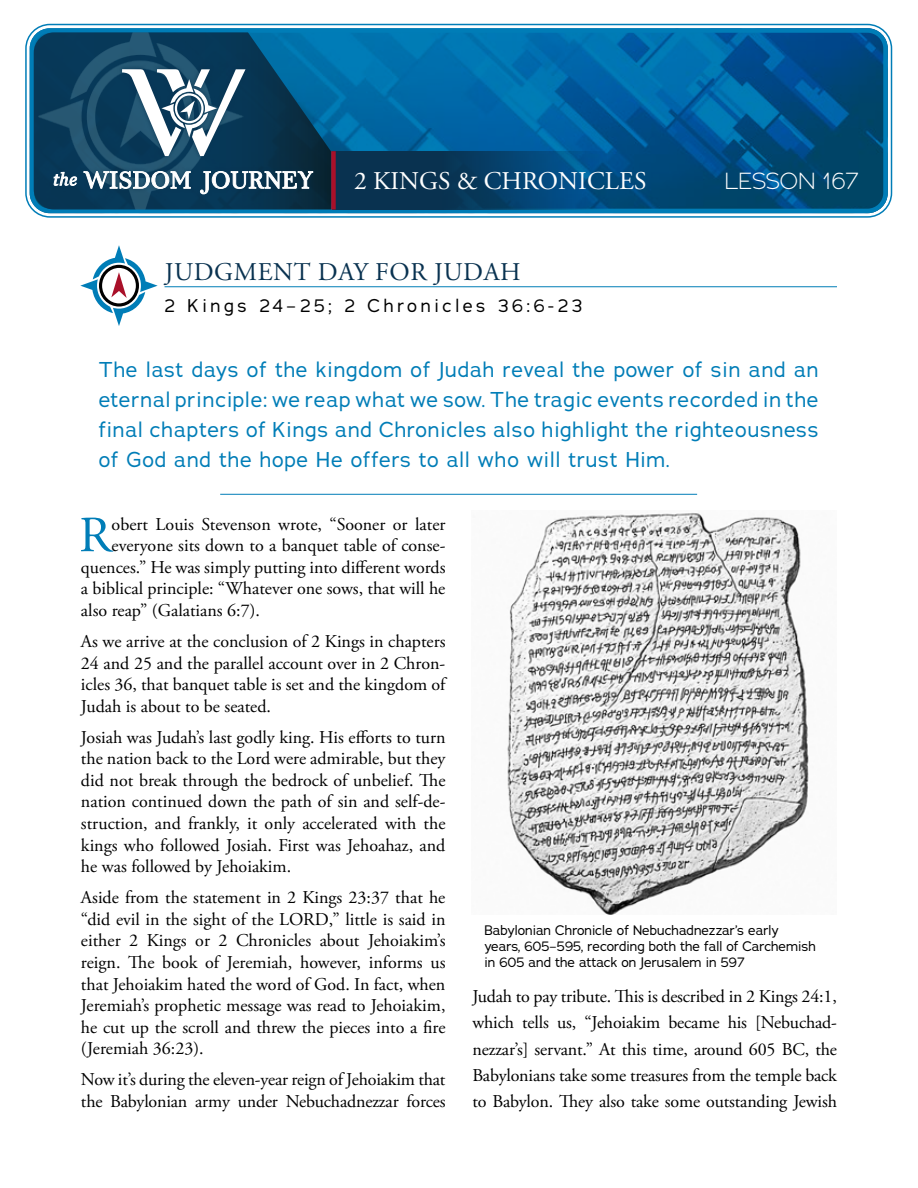
<style>
.page{position:relative;width:918px;height:1188px;background:#fff}
.page>*{position:absolute;margin:0;border:0;box-sizing:border-box;transform-origin:0 0}
.t1{font:50.55px "Adobe Garamond Pro";color:#007db7}
.t2{font:25.5px "Adobe Garamond Pro";letter-spacing:.025em;color:#093250}
.t3{font:25.5px "Adobe Garamond Pro";letter-spacing:.005em;color:#fff}
.t4{font:300 23.25px "Adrianna";letter-spacing:.005em;color:#fff}
.t5{font:21px/30px "Adrianna";letter-spacing:.04em;color:#007db7;text-align:justify}
.t6{font:18px/21.6px "Adobe Garamond Pro";color:#000;text-align:justify}
.t7{font:18px "Adrianna";letter-spacing:.2em;color:#000}
.t8{font:13.5px/16.2px "Adrianna";color:#000}
</style>
<div class="page">
<hr style="left:165px;top:286px;width:672px;height:1px;background:#007db7">
<svg style="left:80px;top:245px;width:78px;height:81px"></svg>
<img style="left:30px;top:28px;width:858px;height:185px">
<div style="left:25px;top:24px;width:867px;height:194px;border:2px solid #007db7;border-radius:24px"></div>
<div style="left:30px;top:28px;width:858px;height:185px;border:4px solid #007db7;border-radius:18px"></div>
<svg style="left:336px;top:151px;width:513px;height:59px"></svg>
<svg style="left:34px;top:32px;width:297px;height:178px"></svg>
<img style="left:38px;top:32px;width:206px;height:178px">
<div style="left:331px;top:151px;width:5px;height:59px;background:#a91029"></div>
<img style="left:507px;top:513px;width:302px;height:401px">
<div style="left:50px;top:65px;width:267px;height:133px;background:#07314e;opacity:.78"></div>
<svg style="left:54px;top:172px;width:23px;height:14px"></svg>
<svg style="left:83px;top:171px;width:108px;height:18px"></svg>
<svg style="left:200px;top:171px;width:113px;height:23px"></svg>
<svg style="left:122px;top:69px;width:124px;height:87px"></svg>
<hr style="left:220px;top:494px;width:477px;height:1px;background:#007db7">
<h2 class="t3" style="left:354px;top:165px;width:294px">2 KINGS &amp; CHRONICLES</h2>
<p class="t4" style="left:725px;top:166px;width:135px">LESSON 167</p>
<h2 class="t2" style="left:165px;top:257px;width:358px">JUDGMENT DAY FOR JUDAH</h2>
<p class="t7" style="left:165px;top:294px;width:419px">2 Kings 24–25; 2 Chronicles 36:6-23</p>
<p class="t5" style="left:99px;top:354px;width:721px">The last days of the kingdom of Judah reveal the power of sin and an eternal principle: we reap what we sow. The tragic events recorded in the final chapters of Kings and Chronicles also highlight the righteousness of God and the hope He offers to all who will trust Him.</p>
<h1 class="t1" style="left:79px;top:505px;width:34px">R</h1>
<p class="t6" style="left:112px;top:514px;width:335px">obert Louis Stevenson wrote, “Sooner or later</p>
<p class="t6" style="left:112px;top:535px;width:335px">everyone sits down to a banquet table of conse-</p>
<p class="t6" style="left:81px;top:557px;width:366px">quences.” He was simply putting into different words</p>
<p class="t6" style="left:81px;top:578px;width:366px">a biblical principle: “Whatever one sows, that will he</p>
<p class="t6" style="left:81px;top:600px;width:181px">also reap” (Galatians 6:7).</p>
<p class="t6" style="left:81px;top:631px;width:366px">As we arrive at the conclusion of 2 Kings in chapters 24 and 25 and the parallel account over in 2 Chron&shy;icles 36, that banquet table is set and the kingdom of Judah is about to be seated.</p>
<p class="t6" style="left:81px;top:727px;width:366px">Josiah was Judah’s last godly king. His efforts to turn the nation back to the Lord were admirable, but they did not break through the bedrock of unbelief. The nation continued down the path of sin and self-de&shy;struction, and frankly, it only accelerated with the kings who followed Josiah. First was Jehoahaz, and he was followed by Jehoiakim.</p>
<p class="t6" style="left:81px;top:887px;width:366px">Aside from the statement in 2 Kings 23:37 that he “did evil in the sight of the LORD,” little is said in either 2 Kings or 2 Chronicles about Jehoiakim’s reign. The book of Jeremiah, however, informs us that Jehoiakim hated the word of God. In fact, when Jeremiah’s prophetic message was read to Jehoiakim, he cut up the scroll and threw the pieces into a fire (Jeremiah 36:23).</p>
<p class="t6" style="left:81px;top:1070px;width:366px">Now it’s during the eleven-year reign of Jehoiakim that the Babylonian army under Nebuchadnezzar forces</p>
<p class="t8" style="left:484px;top:922px;width:333px">Babylonian Chronicle of Nebuchadnezzar’s early years, 605–595, recording both the fall of Carchemish in 605 and the attack on Jerusalem in 597</p>
<p class="t6" style="left:472px;top:984px;width:366px;line-height:26.2px">Judah to pay tribute. This is described in 2 Kings 24:1, which tells us, “Jehoiakim became his [Nebuchad&shy;nezzar’s] servant.” At this time, around 605 BC, the Babylonians take some treasures from the temple back to Babylon. They also take some outstanding Jewish</p>
</div>
